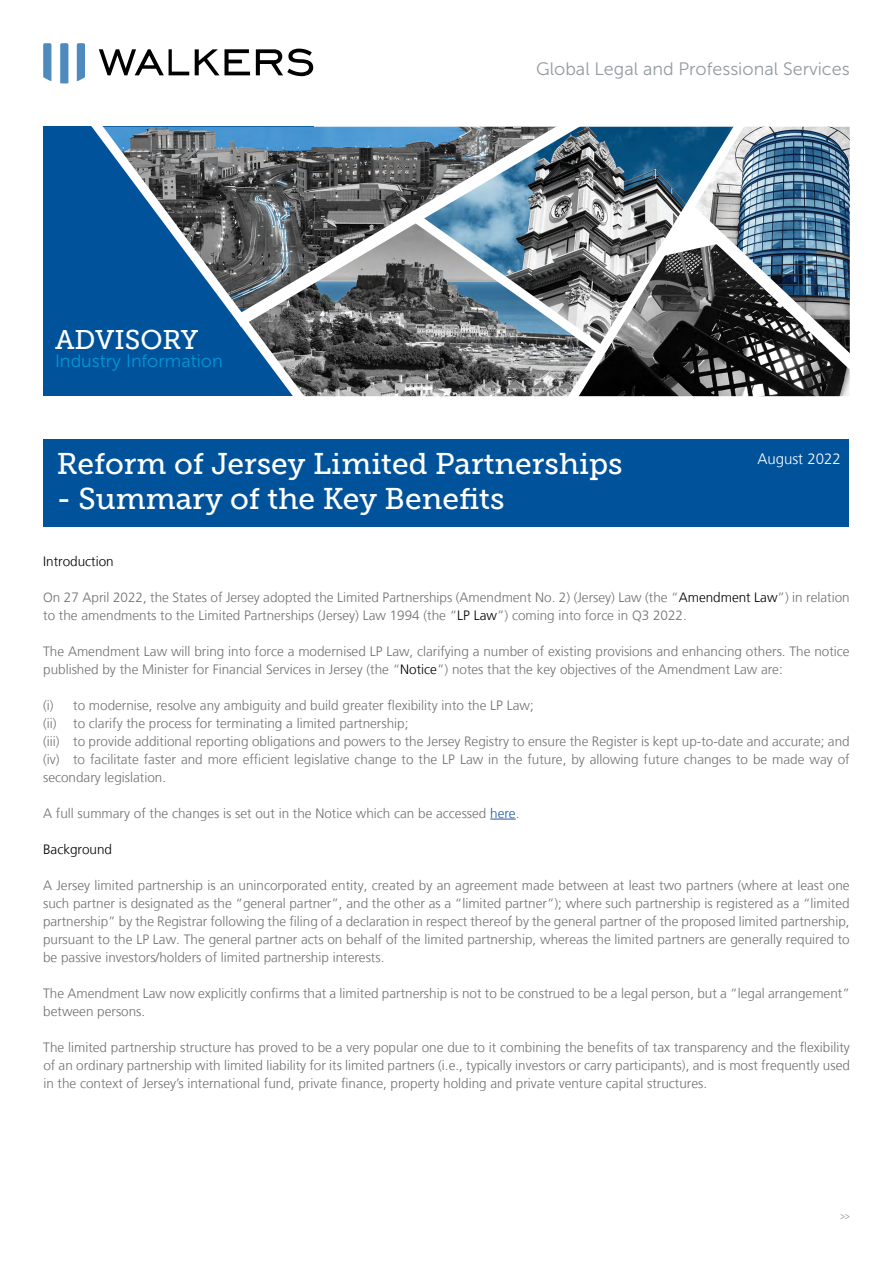
<style>
.page{position:relative;width:893px;height:1263px;background:#fff}
.page>*{position:absolute;margin:0;border:0;box-sizing:border-box;transform-origin:0 0}
.t1{font:30px "Museo Slab 500";color:#fff}
.t2{font:27px "Museo Slab 500";color:#fff}
.t3{font:18px "Museo Sans 300";color:#949ca1}
.t4{font:18px "Museo Sans 300";color:#0096d6}
.t5{font:300 15px "Frutiger LT";color:#fff}
.t6{font:300 13.5px/18px "Frutiger LT";color:#717073}
.t7{font:300 13.5px "Frutiger LT";color:#000}
.t8{font:12px "Museo Sans 300";color:#949ca1;scale:.75 1}
.s1{color:#000}
.s2{color:#215e9e}
</style>
<div class="page">
<svg style="left:99px;top:49px;width:90px;height:26px"></svg>
<svg style="left:195px;top:49px;width:55px;height:26px"></svg>
<svg style="left:256px;top:49px;width:57px;height:27px"></svg>
<svg style="left:43px;top:43px;width:8px;height:38px"></svg>
<svg style="left:60px;top:43px;width:8px;height:40px"></svg>
<svg style="left:77px;top:43px;width:8px;height:38px"></svg>
<div style="left:43px;top:127px;width:270px;height:269px;background:#00539b"></div>
<img style="left:313px;top:338px;width:245px;height:58px">
<img style="left:753px;top:127px;width:97px;height:66px">
<svg style="left:76px;top:126px;width:237px;height:271px"></svg>
<svg style="left:221px;top:126px;width:337px;height:212px;background:#6c7881"></svg>
<svg style="left:402px;top:205px;width:156px;height:158px;background:#7a8a94"></svg>
<svg style="left:558px;top:126px;width:195px;height:271px;background:#707d86"></svg>
<svg style="left:659px;top:193px;width:191px;height:195px;background:#5e6870"></svg>
<div style="left:43px;top:439px;width:806px;height:87px;background:#00539b"></div>
<svg style="left:490px;top:819px;width:26px;height:1px"></svg>
<h2 class="t2" style="left:55px;top:325px;width:145px">ADVISORY</h2>
<h3 class="t4" style="left:55px;top:351px;width:169px">Industry Information</h3>
<h3 class="t3" style="left:536px;top:59px;width:315px">Global Legal and Professional Services</h3>
<h1 class="t1" style="left:57px;top:447px;width:567px">Reform of Jersey Limited Partnerships</h1>
<h1 class="t1" style="left:57px;top:482px;width:449px">- Summary of the Key Benefits</h1>
<p class="t5" style="left:757px;top:450px;width:85px">August 2022</p>
<p class="t7" style="left:43px;top:554px;width:72px">Introduction</p>
<p class="t6" style="left:43px;top:588px;width:808px">On 27 April 2022, the States of Jersey adopted the Limited Partnerships (Amendment No. 2) (Jersey) Law (the “<span class="s1">Amendment Law</span>”) in relation to the amendments to the Limited Partnerships (Jersey) Law 1994 (the “<span class="s1">LP Law</span>”) coming into force in Q3 2022.</p>
<p class="t6" style="left:43px;top:642px;width:808px">The Amendment Law will bring into force a modernised LP Law, clarifying a number of existing provisions and enhancing others. The notice published by the Minister for Financial Services in Jersey (the “<span class="s1">Notice</span>”) notes that the key objectives of the Amendment Law are:</p>
<p class="t6" style="left:43px;top:696px;width:808px">(i) to modernise, resolve any ambiguity and build greater flexibility into the LP Law;<br>(ii) to clarify the process for terminating a limited partnership;<br>(iii) to provide additional reporting obligations and powers to the Jersey Registry to ensure the Register is kept up-to-date and accurate; and (iv) to facilitate faster and more efficient legislative change to the LP Law in the future, by allowing future changes to be made way of secondary legislation.</p>
<p class="t6" style="left:43px;top:804px;width:478px">A full summary of the changes is set out in the Notice which can be accessed <span class="s2">here</span>.</p>
<p class="t7" style="left:43px;top:842px;width:71px">Background</p>
<p class="t6" style="left:43px;top:876px;width:808px;text-align:justify">A Jersey limited partnership is an unincorporated entity, created by an agreement made between at least two partners (where at least one such partner is designated as the “general partner”, and the other as a “limited partner”); where such partnership is registered as a “limited partnership” by the Registrar following the filing of a declaration in respect thereof by the general partner of the proposed limited partnership, pursuant to the LP Law. The general partner acts on behalf of the limited partnership, whereas the limited partners are generally required to be passive investors/holders of limited partnership interests.</p>
<p class="t6" style="left:43px;top:984px;width:808px">The Amendment Law now explicitly confirms that a limited partnership is not to be construed to be a legal person, but a “legal arrangement” between persons.</p>
<p class="t6" style="left:43px;top:1038px;width:808px;text-align:justify">The limited partnership structure has proved to be a very popular one due to it combining the benefits of tax transparency and the flexibility of an ordinary partnership with limited liability for its limited partners (i.e., typically investors or carry participants), and is most frequently used in the context of Jersey’s international fund, private finance, property holding and private venture capital structures.</p>
<p class="t8" style="left:840px;top:1209px;width:15px">&gt;&gt;</p>
</div>
